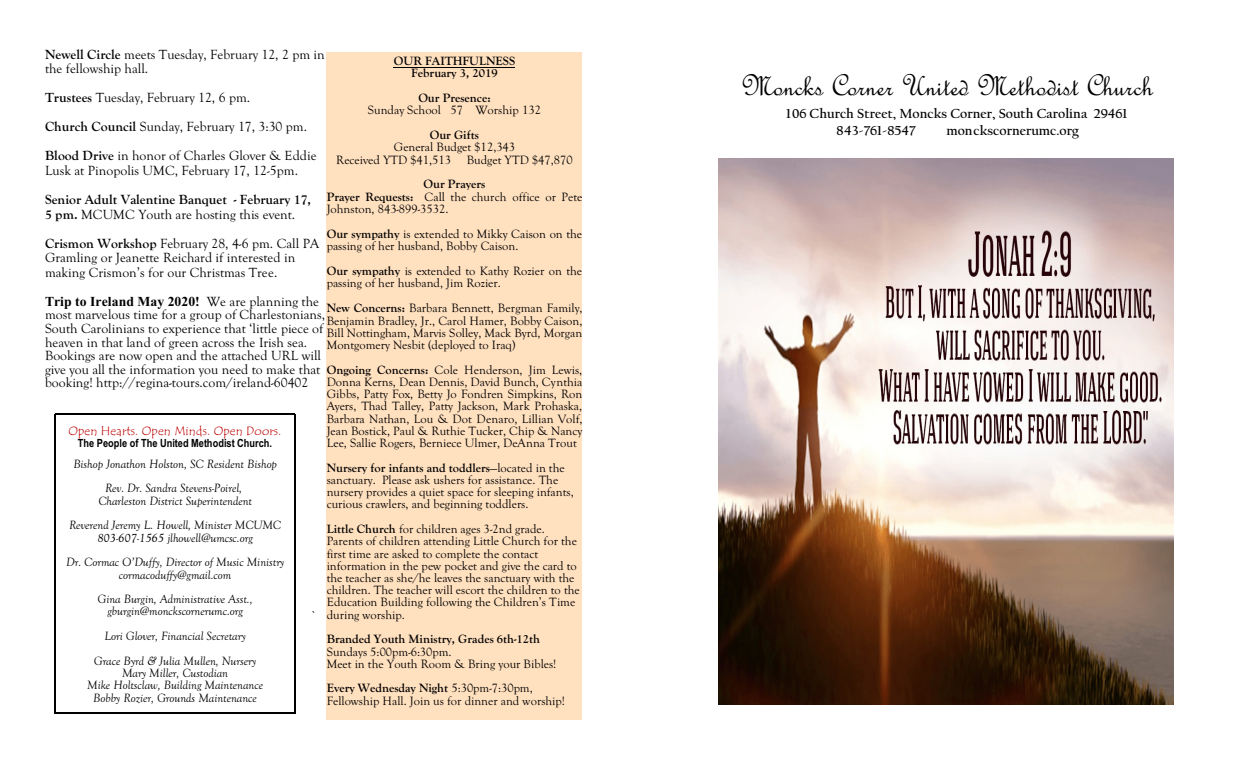
<style>
.page{position:relative;width:1260px;height:765px;background:#fff}
.page>*{position:absolute;margin:0;border:0;box-sizing:border-box;transform-origin:0 0}
.t1{font:italic 32.5px "French Script";letter-spacing:.005em;color:#000}
.t2{font:15px "Goudy Old Style T";color:#000}
.t3{font:13.75px/13.6px "Goudy Old Style T";color:#000}
.t4{font:700 13.75px/16.4px "Californian FB";color:#000}
.t5{font:700 13.75px/14.5px "Goudy Old Style T";color:#000}
.t6{font:700 13.75px "Times New Roman";color:#000}
.t7{font:12.5px/12.2px "Goudy Old Style T";color:#000}
.t8{font:italic 12.5px/24.6px "Goudy Old Style T";color:#000;text-align:center}
.t9{font:700 12.5px/12.5px "Goudy Old Style T";color:#000;text-align:center}
.t10{font:italic 12.5px "Tempus Sans ITC";letter-spacing:.01em;color:#bf0000}
.t11{font:700 11.25px "Arial Narrow";color:#000}
.s1{font-weight:700}
.s2{font-weight:400}
.s3{font-family:"Goudy Old Style T";font-weight:400}
.s4{font-style:normal}
</style>
<div class="page">
<div style="left:327px;top:52px;width:255px;height:668px;background:#ffe0bf"></div>
<hr style="left:394px;top:67px;width:121px;height:1px;background:#000">
<hr style="left:55px;top:414px;width:1px;height:300px;background:#000">
<hr style="left:294px;top:414px;width:1px;height:300px;background:#000">
<hr style="left:55px;top:414px;width:240px;height:1px;background:#000">
<hr style="left:55px;top:713px;width:240px;height:1px;background:#000">
<img style="left:718px;top:159px;width:456px;height:545px">
<p class="t3" style="left:45px;top:47px;width:281px;line-height:14.4px"><span class="s1">Newell Circle</span> meets Tuesday, February 12, 2 pm in the fellowship hall.</p>
<p class="t3" style="left:45px;top:83px;width:273px;line-height:29.1px"><span class="s1">Trustees</span> Tuesday, February 12, 6 pm.<br><span class="s1">Church Council</span> Sunday, February 17, 3:30 pm.<br><span class="s1">Blood Drive</span> in honor of Charles Glover &amp; Eddie</p>
<p class="t3" style="left:45px;top:164px;width:255px">Lusk at Pinopolis UMC, February 17, 12-5pm.</p>
<p class="t5" style="left:45px;top:192px;width:268px">Senior Adult Valentine Banquet - February 17,<br>5 pm. <span class="s2">MCUMC Youth are hosting this event.</span></p>
<p class="t3" style="left:45px;top:236px;width:276px;line-height:14.5px"><span class="s1">Crismon Workshop</span> February 28, 4-6 pm. Call PA<br>Gramling or Jeanette Reichard if interested in making Crismon’s for our Christmas Tree.</p>
<p class="t6" style="left:45px;top:296px;width:275px">Trip to Ireland May 2020! <span class="s3">We are planning the</span></p>
<p class="t3" style="left:45px;top:308px;width:282px">most marvelous time for a group of Charlestonians, South Carolinians to experience that ‘little piece of heaven in that land of green across the Irish sea.<br>Bookings are now open and the attached URL will give you all the information you need to make that booking! http://regina-tours.com/ireland-60402</p>
<p class="t9" style="left:394px;top:54px;width:123px">OUR FAITHFULNESS<br>February 3, 2019</p>
<p class="t9" style="left:418px;top:92px;width:74px">Our Presence:</p>
<p class="t7" style="left:368px;top:104px;width:174px">Sunday School 57 Worship 132</p>
<p class="t9" style="left:430px;top:129px;width:50px">Our Gifts</p>
<p class="t7" style="left:336px;top:141px;width:180px;text-indent:58px">General Budget $12,343<br>Received YTD $41,513</p>
<p class="t7" style="left:467px;top:153px;width:108px">Budget YTD $47,870</p>
<p class="t7" style="left:327px;top:178px;width:257px;text-indent:97px"><span class="s1">Our Prayers<br>Prayer Requests:</span> Call the church office or Pete<br>Johnston, 843-899-3532.</p>
<p class="t7" style="left:327px;top:228px;width:257px"><span class="s1">Our sympathy</span> is extended to Mikky Caison on the passing of her husband, Bobby Caison.</p>
<p class="t7" style="left:327px;top:265px;width:257px"><span class="s1">Our sympathy</span> is extended to Kathy Rozier on the passing of her husband, Jim Rozier.</p>
<p class="t7" style="left:327px;top:302px;width:257px;text-align:justify"><span class="s1">New Concerns:</span> Barbara Bennett, Bergman Family, Benjamin Bradley, Jr., Carol Hamer, Bobby Caison, Bill Nottingham, Marvis Solley, Mack Byrd, Morgan Montgomery Nesbit (deployed to Iraq)</p>
<p class="t7" style="left:327px;top:363px;width:257px;text-align:justify"><span class="s1">Ongoing Concerns:</span> Cole Henderson, Jim Lewis, Donna Kerns, Dean Dennis, David Bunch, Cynthia Gibbs, Patty Fox, Betty Jo Fondren Simpkins, Ron Ayers, Thad Talley, Patty Jackson, Mark Prohaska, Barbara Nathan, Lou &amp; Dot Denaro, Lillian Volf, Jean Bostick, Paul &amp; Ruthie Tucker, Chip &amp; Nancy Lee, Sallie Rogers, Berniece Ulmer, DeAnna Trout</p>
<p class="t7" style="left:327px;top:461px;width:249px"><span class="s1">Nursery for infants and toddlers</span>—located in the sanctuary. Please ask ushers for assistance. The nursery provides a quiet space for sleeping infants, curious crawlers, and beginning toddlers.</p>
<p class="t7" style="left:327px;top:523px;width:255px"><span class="s1">Little Church</span> for children ages 3-2nd grade.<br>Parents of children attending Little Church for the first time are asked to complete the contact information in the pew pocket and give the card to the teacher as she/he leaves the sanctuary with the children. The teacher will escort the children to the Education Building following the Children’s Time during worship.</p>
<p class="t9" style="left:327px;top:633px;width:215px">Branded Youth Ministry, Grades 6th-12th</p>
<p class="t7" style="left:327px;top:645px;width:231px">Sundays 5:00pm-6:30pm.<br>Meet in the Youth Room &amp; Bring your Bibles!</p>
<p class="t7" style="left:327px;top:682px;width:240px"><span class="s1">Every Wednesday Night</span> 5:30pm-7:30pm,<br>Fellowship Hall. Join us for dinner and worship!</p>
<p class="t10" style="left:68px;top:424px;width:215px">Open Hearts. Open Minds. <span class="s4">Open Doors.</span></p>
<p class="t11" style="left:78px;top:438px;width:196px">The People of The United Methodist Church.</p>
<p class="t8" style="left:73px;top:451px;width:205px">Bishop Jonathon Holston, SC Resident Bishop<br>Rev. Dr. Sandra Stevens-Poirel,</p>
<p class="t8" style="left:69px;top:488px;width:214px">Charleston District Superintendent<br>Reverend Jeremy L. Howell, Minister MCUMC</p>
<p class="t8" style="left:66px;top:525px;width:220px">803-607-1565 jlhowell@umcsc.org<br>Dr. Cormac O’Duffy, Director of Music Ministry</p>
<p class="t8" style="left:98px;top:562px;width:157px">cormacoduffy@gmail.com<br>Gina Burgin, Administrative Asst.,</p>
<p class="t8" style="left:94px;top:599px;width:164px">gburgin@monckscornerumc.org<br>Lori Glover, Financial Secretary<br>Grace Byrd &amp; Julia Mullen, Nursery</p>
<p class="t8" style="left:87px;top:667px;width:177px;line-height:12.2px">Mary Miller, Custodian<br>Mike Holtsclaw, Building Maintenance<br>Bobby Rozier, Grounds Maintenance</p>
<p class="t2" style="left:310px;top:606px;width:9px">`</p>
<h1 class="t1" style="left:741px;top:65px;width:413px">Moncks Corner United Methodist Church</h1>
<p class="t4" style="left:837px;top:107px;width:292px;text-indent:-51px">106 Church Street, Moncks Corner, South Carolina 29461<br>843-761-8547</p>
<p class="t4" style="left:947px;top:123px;width:134px">monckscornerumc.org</p>
</div>
